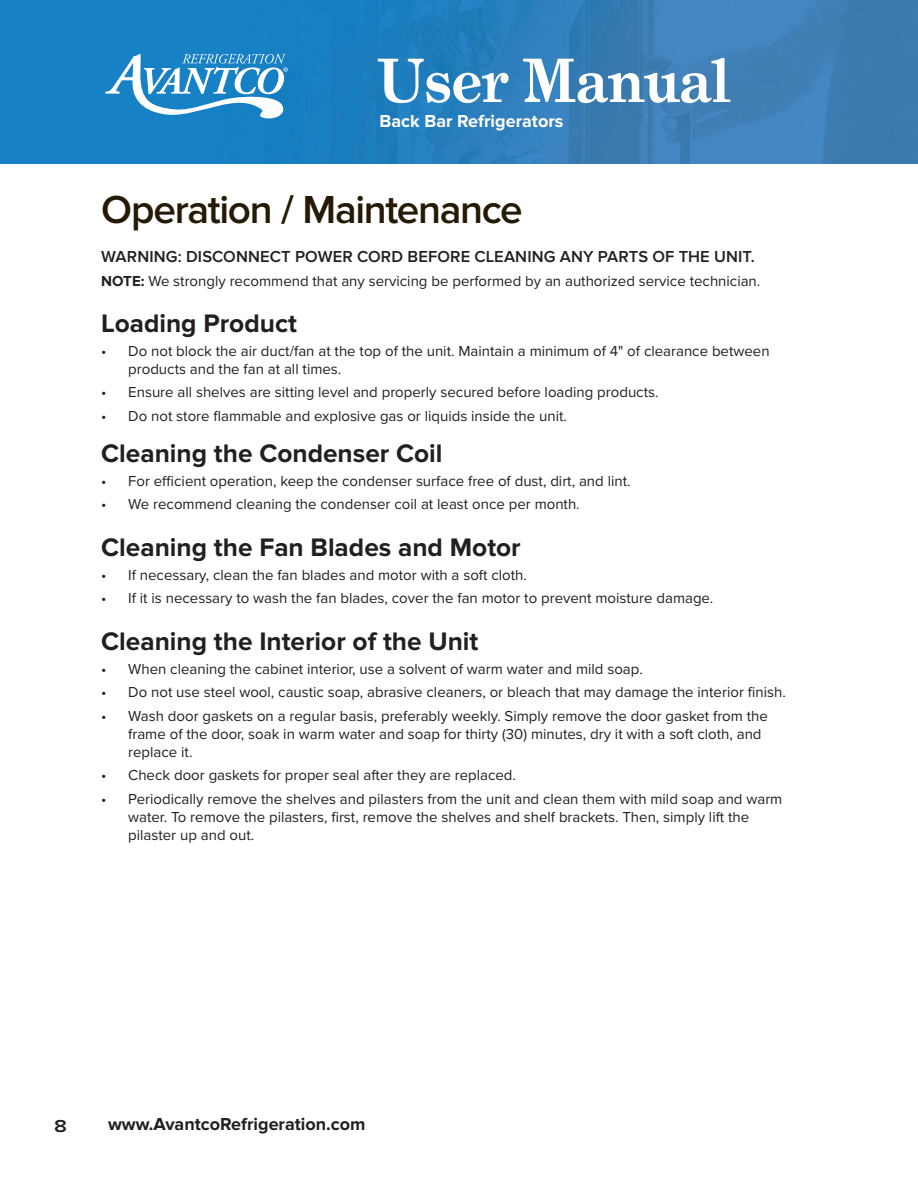
<style>
.page{position:relative;width:918px;height:1188px;background:#fff}
.page>*{position:absolute;margin:0;border:0;box-sizing:border-box;transform-origin:0 0}
.t1{font:700 60px "Grad";color:#fff}
.t2{font:600 40.5px "Proxima Nova";letter-spacing:-.035em;color:#251a05}
.Paragraph{font:700 26.25px "Proxima Nova";color:#231f20}
.t3{font:700 18px "Proxima Nova";color:#231f20}
.t4{font:700 18px "Proxima Nova";color:#fff}
.t5{font:600 18px "Proxima Nova";color:#231f20;scale:1.2 1}
.t6{font:600 16.5px "Proxima Nova";letter-spacing:.01em;color:#231f20}
.Paragraph-2{font:15px/18px "Proxima Nova";color:#231f20}
.s1{font-weight:700}
</style>
<div class="page">
<img style="left:0;top:0;width:918px;height:164px">
<svg style="left:105px;top:54px;width:183px;height:67px"></svg>
<h1 class="t1" style="left:378px;top:43px;width:353px">User Manual</h1>
<p class="t4" style="left:380px;top:111px;width:185px">Back Bar Refrigerators</p>
<p class="t2" style="left:101px;top:186px;width:423px">Operation / Maintenance</p>
<p class="t6" style="left:101px;top:247px;width:655px">WARNING: DISCONNECT POWER CORD BEFORE CLEANING ANY PARTS OF THE UNIT.</p>
<p class="Paragraph-2" style="left:101px;top:271px;width:661px"><span class="s1">NOTE:</span> We strongly recommend that any servicing be performed by an authorized service technician.</p>
<p class="Paragraph" style="left:101px;top:308px;width:197px">Loading Product</p>
<p class="Paragraph-2" style="left:128px;top:341px;width:643px;text-indent:-27px">• Do not block the air duct/fan at the top of the unit. Maintain a minimum of 4" of clearance between products and the fan at all times.</p>
<p class="Paragraph-2" style="left:101px;top:382px;width:559px">• Ensure all shelves are sitting level and properly secured before loading products.</p>
<p class="Paragraph-2" style="left:101px;top:406px;width:467px">• Do not store flammable and explosive gas or liquids inside the unit.</p>
<p class="Paragraph" style="left:101px;top:438px;width:343px">Cleaning the Condenser Coil</p>
<p class="Paragraph-2" style="left:101px;top:471px;width:531px">• For efficient operation, keep the condenser surface free of dust, dirt, and lint.</p>
<p class="Paragraph-2" style="left:101px;top:494px;width:480px">• We recommend cleaning the condenser coil at least once per month.</p>
<p class="Paragraph" style="left:101px;top:532px;width:421px">Cleaning the Fan Blades and Motor</p>
<p class="Paragraph-2" style="left:101px;top:565px;width:427px">• If necessary, clean the fan blades and motor with a soft cloth.</p>
<p class="Paragraph-2" style="left:101px;top:588px;width:614px">• If it is necessary to wash the fan blades, cover the fan motor to prevent moisture damage.</p>
<p class="Paragraph" style="left:101px;top:626px;width:379px">Cleaning the Interior of the Unit</p>
<p class="Paragraph-2" style="left:101px;top:659px;width:543px">• When cleaning the cabinet interior, use a solvent of warm water and mild soap.</p>
<p class="Paragraph-2" style="left:101px;top:682px;width:686px">• Do not use steel wool, caustic soap, abrasive cleaners, or bleach that may damage the interior finish.</p>
<p class="Paragraph-2" style="left:128px;top:706px;width:641px;text-indent:-27px">• Wash door gaskets on a regular basis, preferably weekly. Simply remove the door gasket from the frame of the door, soak in warm water and soap for thirty (30) minutes, dry it with a soft cloth, and replace it.</p>
<p class="Paragraph-2" style="left:101px;top:765px;width:416px">• Check door gaskets for proper seal after they are replaced.</p>
<p class="Paragraph-2" style="left:128px;top:789px;width:656px;text-indent:-27px">• Periodically remove the shelves and pilasters from the unit and clean them with mild soap and warm water. To remove the pilasters, first, remove the shelves and shelf brackets. Then, simply lift the pilaster up and out.</p>
<p class="t5" style="left:54px;top:1116px;width:12px">8</p>
<p class="t3" style="left:108px;top:1114px;width:259px">www.AvantcoRefrigeration.com</p>
</div>
